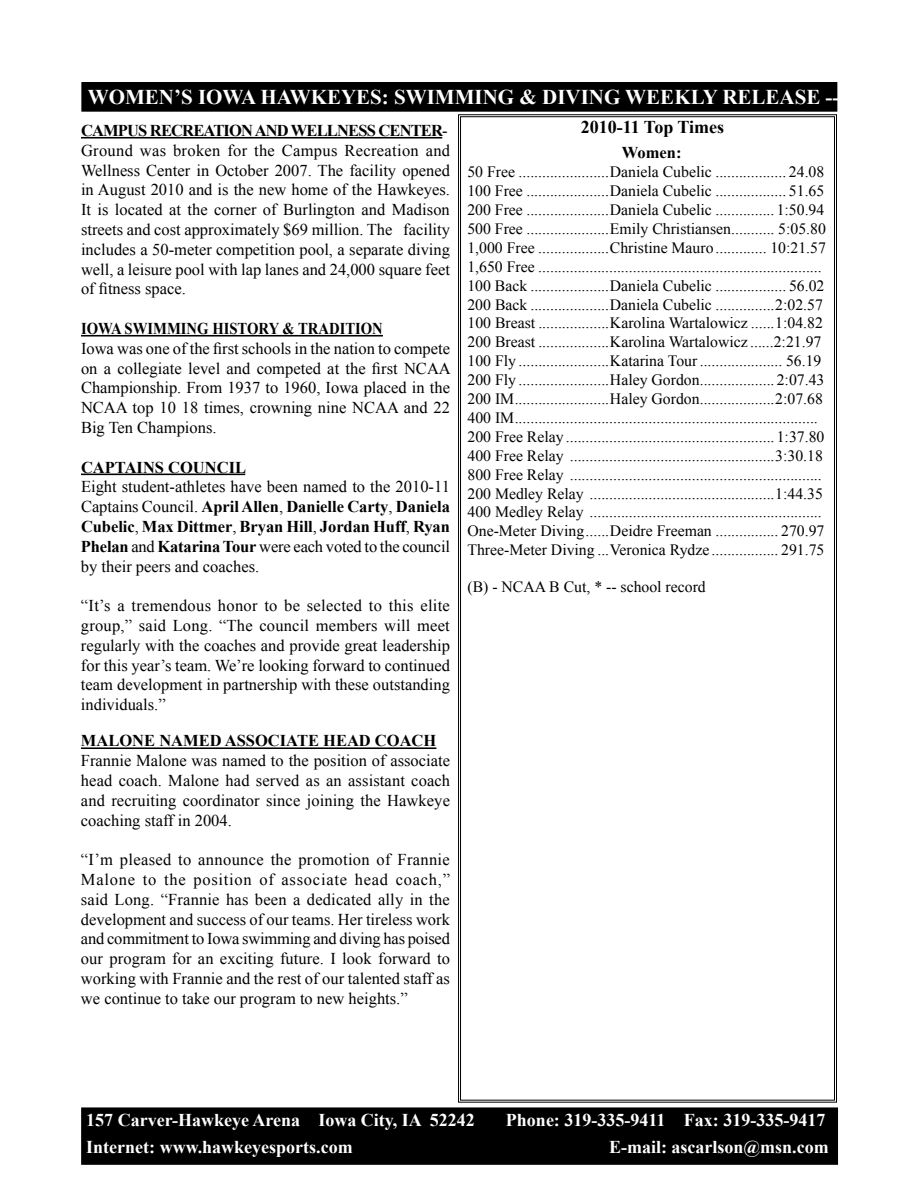
<style>
.page{position:relative;width:918px;height:1188px;background:#fff}
.page>*{position:absolute;margin:0;border:0;box-sizing:border-box;transform-origin:0 0}
.t1{font:700 21px "Times New Roman";color:#fff}
.t2{font:700 18px "Times New Roman";color:#fff}
.t3{font:700 18px "Times New Roman";color:#000}
.t4{font:16.5px/19.8px "Times New Roman";color:#000;text-align:justify}
.t5{font:700 16.5px "Times New Roman";color:#000}
.t6{font:700 16.5px "Times New Roman";color:#000;scale:.89 1}
.t7{font:15.75px/18.9px "Times New Roman";color:#000}
.s1{font-weight:700}
</style>
<div class="page">
<div style="left:82px;top:83px;width:755px;height:28px;background:#000"></div>
<div style="left:81px;top:82px;width:756px;height:30px;border:2px solid #000"></div>
<div style="left:82px;top:1108px;width:755px;height:56px;background:#000"></div>
<div style="left:81px;top:1107px;width:757px;height:58px;border:2px solid #000"></div>
<hr style="left:81px;top:137px;width:361px;height:2px;background:#000">
<hr style="left:81px;top:335px;width:302px;height:2px;background:#000">
<hr style="left:81px;top:474px;width:164px;height:1px;background:#000">
<hr style="left:81px;top:747px;width:355px;height:2px;background:#000">
<svg style="left:458px;top:114px;width:379px;height:989px"></svg>
<p class="t1" style="left:88px;top:82px;width:753px">WOMEN’S IOWA HAWKEYES: SWIMMING &amp; DIVING WEEKLY RELEASE --</p>
<p class="t5" style="left:81px;top:119px;width:24px">Campus</p>
<p class="t5" style="left:150px;top:119px;width:12px">recreation</p>
<p class="t5" style="left:255px;top:119px;width:13px">and</p>
<p class="t5" style="left:291px;top:119px;width:12px">wellness</p>
<p class="t5" style="left:378px;top:119px;width:12px">center</p>
<p class="t4" style="left:81px;top:120px;width:371px;text-align:left;text-indent:361px">- Ground was broken for the Campus Recreation and Wellness Center in October 2007. The facility opened in August 2010 and is the new home of the Hawkeyes.<br>It is located at the corner of Burlington and Madison streets and cost approximately $69 million. The facility includes a 50-meter competition pool, a separate diving well, a leisure pool with lap lanes and 24,000 square feet of fitness space.</p>
<p class="t6" style="left:81px;top:317px;width:72px">IOWA Swimming</p>
<p class="t6" style="left:212px;top:317px;width:12px">history</p>
<p class="t6" style="left:282px;top:317px;width:30px">&amp; tradition</p>
<p class="t4" style="left:81px;top:338px;width:371px">Iowa was one of the first schools in the nation to compete on a collegiate level and competed at the first NCAA Championship. From 1937 to 1960, Iowa placed in the NCAA top 10 18 times, crowning nine NCAA and 22<br>Big Ten Champions.</p>
<p class="t5" style="left:81px;top:456px;width:167px">CAPTAINS COUNCIL</p>
<p class="t4" style="left:81px;top:477px;width:371px">Eight student-athletes have been named to the 2010-11<br>Captains Council. <span class="s1">April Allen</span>, <span class="s1">Danielle Carty</span>, <span class="s1">Daniela Cubelic</span>, <span class="s1">Max Dittmer</span>, <span class="s1">Bryan Hill</span>, <span class="s1">Jordan Huff</span>, <span class="s1">Ryan Phelan</span> and <span class="s1">Katarina Tour</span> were each voted to the council by their peers and coaches.</p>
<p class="t4" style="left:81px;top:595px;width:371px">“It’s a tremendous honor to be selected to this elite group,” said Long. “The council members will meet regularly with the coaches and provide great leadership for this year’s team. We’re looking forward to continued team development in partnership with these outstanding individuals.”</p>
<p class="t5" style="left:81px;top:730px;width:357px">MALONE NAMED ASSOCIATE HEAD COACH</p>
<p class="t4" style="left:81px;top:751px;width:371px">Frannie Malone was named to the position of associate head coach. Malone had served as an assistant coach and recruiting coordinator since joining the Hawkeye coaching staff in 2004.</p>
<p class="t4" style="left:81px;top:850px;width:371px">“I’m pleased to announce the promotion of Frannie Malone to the position of associate head coach,” said Long. “Frannie has been a dedicated ally in the development and success of our teams. Her tireless work and commitment to Iowa swimming and diving has poised our program for an exciting future. I look forward to working with Frannie and the rest of our talented staff as we continue to take our program to new heights.”</p>
<p class="t3" style="left:581px;top:115px;width:145px">2010-11 Top Times</p>
<p class="t5" style="left:622px;top:141px;width:61px">Women:</p>
<p class="t7" style="left:467px;top:162px;width:360px">50 Free .......................Daniela Cubelic .................. 24.08<br>100 Free .....................Daniela Cubelic .................. 51.65<br>200 Free .....................Daniela Cubelic ............... 1:50.94<br>500 Free .....................Emily Christiansen........... 5:05.80<br>1,000 Free ..................Christine Mauro............. 10:21.57<br>1,650 Free ........................................................................<br>100 Back ....................Daniela Cubelic .................. 56.02<br>200 Back ....................Daniela Cubelic ...............2:02.57<br>100 Breast ..................Karolina Wartalowicz ......1:04.82<br>200 Breast ..................Karolina Wartalowicz ......2:21.97<br>100 Fly .......................Katarina Tour..................... 56.19<br>200 Fly .......................Haley Gordon................... 2:07.43<br>200 IM........................Haley Gordon...................2:07.68<br>400 IM.............................................................................<br>200 Free Relay ..................................................... 1:37.80<br>400 Free Relay ....................................................3:30.18<br>800 Free Relay ................................................................<br>200 Medley Relay ...............................................1:44.35<br>400 Medley Relay ...........................................................<br>One-Meter Diving......Deidre Freeman ................ 270.97<br>Three-Meter Diving ...Veronica Rydze ................. 291.75</p>
<p class="t7" style="left:467px;top:577px;width:240px">(B) - NCAA B Cut, * -- school record</p>
<p class="t2" style="left:86px;top:1107px;width:390px">157 Carver-Hawkeye Arena Iowa City, IA 52242</p>
<p class="t2" style="left:506px;top:1107px;width:321px">Phone: 319-335-9411 Fax: 319-335-9417</p>
<p class="t2" style="left:86px;top:1135px;width:268px">Internet: www.hawkeyesports.com</p>
<p class="t2" style="left:609px;top:1135px;width:221px">E-mail: ascarlson@msn.com</p>
</div>
